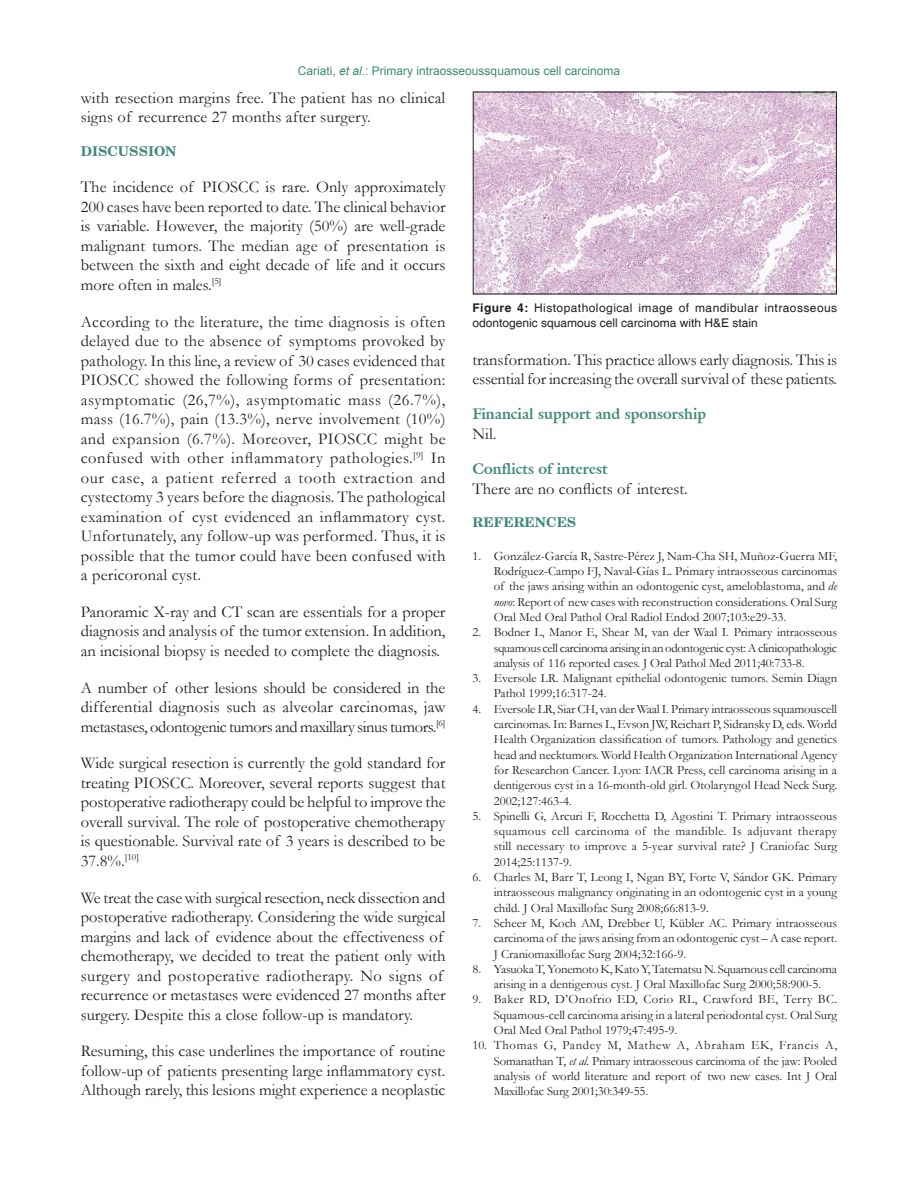
<style>
.page{position:relative;width:918px;height:1188px;background:#fff}
.page>*{position:absolute;margin:0;border:0;box-sizing:border-box;transform-origin:0 0}
.TX{font:16.5px/19.5px "Garamond";color:#231f20;text-align:justify}
.t1{font:700 15px "Galliard IT Cby BT";color:#3f897a}
.t2{font:700 13.5px "Century Schoolbook BT";color:#3f897a}
.REF{font:12.75px/15.3px "Garamond";color:#231f20;text-align:justify}
.FGC{font:12px/15px "Helvetica";letter-spacing:.035em;color:#231f20}
.t3{font:12px "Arial";color:#3f897a}
.s1{font-style:italic}
.s2{font-weight:700}
</style>
<div class="page">
<img style="left:475px;top:94px;width:360px;height:198px">
<div style="left:473px;top:92px;width:364px;height:202px;border:1px solid #231f20"></div>
<p class="t3" style="left:298px;top:63px;width:324px">Cariati, <span class="s1">et al</span>.: Primary intraosseoussquamous cell carcinoma</p>
<p class="TX" style="left:81px;top:87px;width:366px">with resection margins free. The patient has no clinical signs of recurrence 27 months after surgery.</p>
<h1 class="t2" style="left:81px;top:143px;width:97px">DISCUSSION</h1>
<p class="TX" style="left:81px;top:177px;width:366px">The incidence of PIOSCC is rare. Only approximately 200 cases have been reported to date. The clinical behavior is variable. However, the majority (50%) are well‑grade malignant tumors. The median age of presentation is between the sixth and eight decade of life and it occurs more often in males.<sup>[5]</sup></p>
<p class="TX" style="left:81px;top:311px;width:366px">According to the literature, the time diagnosis is often delayed due to the absence of symptoms provoked by pathology. In this line, a review of 30 cases evidenced that PIOSCC showed the following forms of presentation: asymptomatic (26,7%), asymptomatic mass (26.7%), mass (16.7%), pain (13.3%), nerve involvement (10%) and expansion (6.7%). Moreover, PIOSCC might be confused with other inflammatory pathologies.<sup>[9]</sup> In our case, a patient referred a tooth extraction and cystectomy 3 years before the diagnosis. The pathological examination of cyst evidenced an inflammatory cyst.<br>Unfortunately, any follow‑up was performed. Thus, it is possible that the tumor could have been confused with a pericoronal cyst.</p>
<p class="TX" style="left:81px;top:602px;width:366px">Panoramic X‑ray and CT scan are essentials for a proper diagnosis and analysis of the tumor extension. In addition, an incisional biopsy is needed to complete the diagnosis.</p>
<p class="TX" style="left:81px;top:677px;width:366px">A number of other lesions should be considered in the differential diagnosis such as alveolar carcinomas, jaw metastases, odontogenic tumors and maxillary sinus tumors.<sup>[6]</sup></p>
<p class="TX" style="left:81px;top:753px;width:366px">Wide surgical resection is currently the gold standard for treating PIOSCC. Moreover, several reports suggest that postoperative radiotherapy could be helpful to improve the overall survival. The role of postoperative chemotherapy is questionable. Survival rate of 3 years is described to be 37.8%.<sup>[10]</sup></p>
<p class="TX" style="left:81px;top:887px;width:366px;text-align:left">We treat the case with surgical resection, neck dissection and postoperative radiotherapy. Considering the wide surgical margins and lack of evidence about the effectiveness of chemotherapy, we decided to treat the patient only with surgery and postoperative radiotherapy. No signs of recurrence or metastases were evidenced 27 months after surgery. Despite this a close follow‑up is mandatory.</p>
<p class="TX" style="left:81px;top:1041px;width:366px">Resuming, this case underlines the importance of routine follow‑up of patients presenting large inflammatory cyst.<br>Although rarely, this lesions might experience a neoplastic</p>
<p class="FGC" style="left:472px;top:301px;width:366px"><span class="s2">Figure 4:</span> Histopathological image of mandibular intraosseous odontogenic squamous cell carcinoma with H&amp;E stain</p>
<p class="TX" style="left:472px;top:349px;width:366px">transformation. This practice allows early diagnosis. This is essential for increasing the overall survival of these patients.</p>
<h2 class="t1" style="left:472px;top:404px;width:235px">Financial support and sponsorship</h2>
<p class="TX" style="left:472px;top:424px;width:25px">Nil.</p>
<h2 class="t1" style="left:472px;top:459px;width:137px">Conflicts of interest</h2>
<p class="TX" style="left:472px;top:478px;width:217px">There are no conflicts of interest.</p>
<h1 class="t2" style="left:472px;top:514px;width:105px">REFERENCES</h1>
<p class="REF" style="left:494px;top:548px;width:345px;text-indent:-21px">1. González‑García R, Sastre‑Pérez J, Nam‑Cha SH, Muñoz‑Guerra MF, Rodríguez‑Campo FJ, Naval‑Gías L. Primary intraosseous carcinomas of the jaws arising within an odontogenic cyst, ameloblastoma, and <span class="s1">de novo</span>: Report of new cases with reconstruction considerations. Oral Surg Oral Med Oral Pathol Oral Radiol Endod 2007;103:e29‑33.</p>
<p class="REF" style="left:494px;top:624px;width:345px;text-indent:-21px">2. Bodner L, Manor E, Shear M, van der Waal I. Primary intraosseous squamous cell carcinoma arising in an odontogenic cyst: A clinicopathologic analysis of 116 reported cases. J Oral Pathol Med 2011;40:733‑8.</p>
<p class="REF" style="left:494px;top:670px;width:345px;text-indent:-21px">3. Eversole LR. Malignant epithelial odontogenic tumors. Semin Diagn<br>Pathol 1999;16:317‑24.</p>
<p class="REF" style="left:494px;top:701px;width:345px;text-indent:-21px">4. Eversole LR, Siar CH, van der Waal I. Primary intraosseous squamouscell carcinomas. In: Barnes L, Evson JW, Reichart P, Sidransky D, eds. World Health Organization classification of tumors. Pathology and genetics head and necktumors. World Health Organization International Agency for Researchon Cancer. Lyon: IACR Press, cell carcinoma arising in a dentigerous cyst in a 16-month-old girl. Otolaryngol Head Neck Surg.<br>2002;127:463-4.</p>
<p class="REF" style="left:494px;top:808px;width:345px;text-indent:-21px">5. Spinelli G, Arcuri F, Rocchetta D, Agostini T. Primary intraosseous squamous cell carcinoma of the mandible. Is adjuvant therapy still necessary to improve a 5‑year survival rate? J Craniofac Surg 2014;25:1137‑9.</p>
<p class="REF" style="left:494px;top:869px;width:345px;text-indent:-21px">6. Charles M, Barr T, Leong I, Ngan BY, Forte V, Sándor GK. Primary intraosseous malignancy originating in an odontogenic cyst in a young child. J Oral Maxillofac Surg 2008;66:813‑9.</p>
<p class="REF" style="left:494px;top:915px;width:345px;text-indent:-21px">7. Scheer M, Koch AM, Drebber U, Kübler AC. Primary intraosseous carcinoma of the jaws arising from an odontogenic cyst – A case report.<br>J Craniomaxillofac Surg 2004;32:166‑9.</p>
<p class="REF" style="left:472px;top:961px;width:366px;text-align:center">8. Yasuoka T, Yonemoto K, Kato Y, Tatematsu N. Squamous cell carcinoma arising in a dentigerous cyst. J Oral Maxillofac Surg 2000;58:900‑5.</p>
<p class="REF" style="left:494px;top:991px;width:345px;text-indent:-21px">9. Baker RD, D’Onofrio ED, Corio RL, Crawford BE, Terry BC.<br>Squamous‑cell carcinoma arising in a lateral periodontal cyst. Oral Surg Oral Med Oral Pathol 1979;47:495‑9.</p>
<p class="REF" style="left:494px;top:1037px;width:345px;text-indent:-21px">10. Thomas G, Pandey M, Mathew A, Abraham EK, Francis A, Somanathan T, <span class="s1">et al.</span> Primary intraosseous carcinoma of the jaw: Pooled analysis of world literature and report of two new cases. Int J Oral Maxillofac Surg 2001;30:349‑55.</p>
</div>
